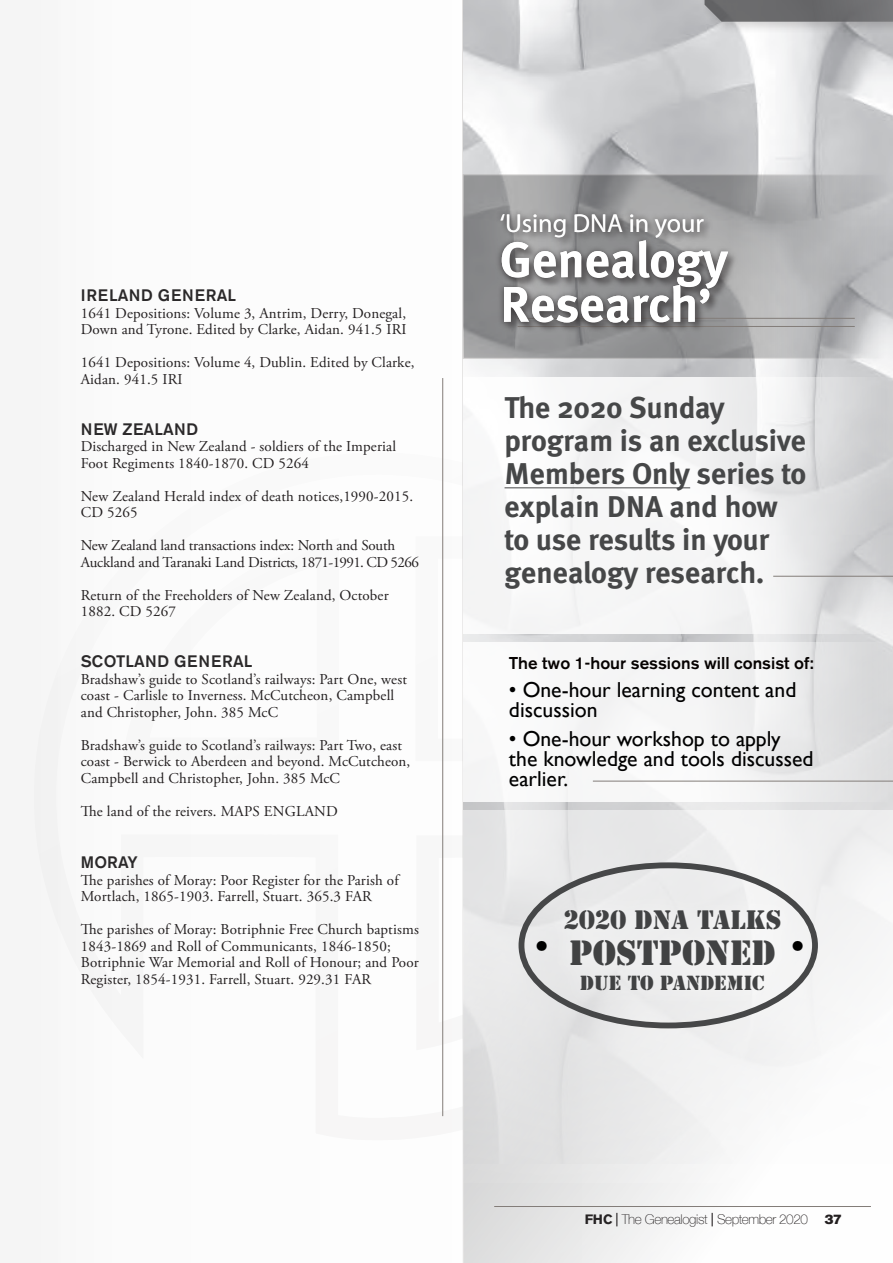
<style>
.page{position:relative;width:893px;height:1263px;background:#fff}
.page>*{position:absolute;margin:0;border:0;box-sizing:border-box;transform-origin:0 0}
.t1{font:700 50.1px/44.5px "Meta Plus";color:#fff}
.t2{font:35.85px "Adobe Garamond Pro";color:#000}
.t3{font:32.85px "Stencil Std";color:#414243}
.t4{font:700 30px/33px "Meta Plus";color:#464748}
.t5{font:25.95px "Myriad Pro";color:#fff}
.t6{font:24.9px "Stencil Std";color:#414243}
.t7{font:21.6px/20.1px "Gill Sans";color:#000}
.t8{font:19.05px "Stencil Std";color:#414243}
.t9{font:500 16.95px "Akzidenz Grotesk BE";color:#060201}
.accessions_text{font:500 16.5px "Akzidenz Grotesk BE";letter-spacing:.01em;color:#2b292a}
.accessions_text-2{font:500 16.5px "Akzidenz Grotesk BE";letter-spacing:.05em;color:#2b292a}
.accessions_text-3{font:15px/16.5px "Adobe Garamond Pro";letter-spacing:.01em;color:#231f20}
.accessions_text-4{font:15px/16.5px "Adobe Garamond Pro";letter-spacing:-.01em;color:#231f20}
.t10{font:100 13.5px "Helvetica Neue";letter-spacing:-.03em;color:#231f20}
.t11{font:13.5px "Akzidenz Grotesk BE Super";color:#231f20}
.s1{font-family:"Akzidenz Grotesk BE";font-weight:700}
.s2{font-family:"Akzidenz Grotesk BE";font-weight:400}
</style>
<div class="page">
<div style="left:0;top:0;width:137px;height:1263px;background:#f8f8f8"></div>
<svg style="left:443px;top:835px;width:1px;height:215px"></svg>
<svg style="left:463px;top:1183px;width:233px;height:80px"></svg>
<img style="left:463px;top:0;width:430px;height:810px">
<svg style="left:463px;top:175px;width:430px;height:183px;background:#9e9fa0"></svg>
<svg style="left:463px;top:377px;width:430px;height:257px;fill:#f4f4f5"></svg>
<div style="left:463px;top:642px;width:430px;height:159px;background:linear-gradient(to right,#fff,#e1e1e2)"></div>
<div style="left:463px;top:810px;width:430px;height:373px;background:linear-gradient(to right,#ddddde,#f8f9f9)"></div>
<hr style="left:494px;top:1206px;width:377px;height:1px;background:#837d79">
<hr style="left:505px;top:487px;width:185px;height:1px;background:#464748">
<hr style="left:773px;top:576px;width:120px;height:1px;background:#837d79">
<hr style="left:593px;top:781px;width:300px;height:1px;background:#837d79">
<div style="left:488px;top:204px;width:405px;height:138px;background:#fff;opacity:.75"></div>
<div style="left:544px;top:889px;width:257px;height:123px;background:#eeeeef"></div>
<div style="left:519px;top:862px;width:299px;height:166px;border:6px solid #464748;border-radius:50%"></div>
<div style="left:701px;top:0;width:192px;height:34px;background:#231f20;opacity:.21"></div>
<svg style="left:687px;top:0;width:206px;height:22px;background:#757577"></svg>
<hr style="left:442px;top:378px;width:1px;height:738px;background:#837d79">
<p class="accessions_text-2" style="left:81px;top:285px;width:157px">IRELAND GENERAL</p>
<p class="accessions_text-3" style="left:81px;top:305px;width:327px">1641 Depositions: Volume 3, Antrim, Derry, Donegal,<br>Down and Tyrone. Edited by Clarke, Aidan. 941.5 IRI</p>
<p class="accessions_text-3" style="left:81px;top:355px;width:335px">1641 Depositions: Volume 4, Dublin. Edited by Clarke,<br>Aidan. 941.5 IRI</p>
<p class="accessions_text" style="left:81px;top:419px;width:119px">NEW ZEALAND</p>
<p class="accessions_text-3" style="left:81px;top:439px;width:317px">Discharged in New Zealand - soldiers of the Imperial<br>Foot Regiments 1840-1870. CD 5264</p>
<p class="accessions_text-3" style="left:81px;top:488px;width:334px">New Zealand Herald index of death notices,1990-2015.<br>CD 5265</p>
<p class="accessions_text-4" style="left:81px;top:538px;width:340px">New Zealand land transactions index: North and South<br>Auckland and Taranaki Land Districts, 1871-1991. CD 5266</p>
<p class="accessions_text-3" style="left:81px;top:587px;width:309px">Return of the Freeholders of New Zealand, October<br>1882. CD 5267</p>
<p class="accessions_text" style="left:81px;top:651px;width:173px">SCOTLAND GENERAL</p>
<p class="accessions_text-3" style="left:81px;top:671px;width:328px">Bradshaw’s guide to Scotland’s railways: Part One, west coast - Carlisle to Inverness. McCutcheon, Campbell and Christopher, John. 385 McC</p>
<p class="accessions_text-3" style="left:81px;top:737px;width:331px">Bradshaw’s guide to Scotland’s railways: Part Two, east coast - Berwick to Aberdeen and beyond. McCutcheon,<br>Campbell and Christopher, John. 385 McC</p>
<p class="accessions_text-3" style="left:81px;top:803px;width:258px">The land of the reivers. MAPS ENGLAND</p>
<p class="accessions_text" style="left:81px;top:852px;width:59px">MORAY</p>
<p class="accessions_text-3" style="left:81px;top:872px;width:319px">The parishes of Moray: Poor Register for the Parish of<br>Mortlach, 1865-1903. Farrell, Stuart. 365.3 FAR</p>
<p class="accessions_text-3" style="left:81px;top:922px;width:340px">The parishes of Moray: Botriphnie Free Church baptisms 1843-1869 and Roll of Communicants, 1846-1850; Botriphnie War Memorial and Roll of Honour; and Poor Register, 1854-1931. Farrell, Stuart. 929.31 FAR</p>
<h3 class="t5" style="left:500px;top:207px;width:206px">‘Using DNA in your</h3>
<h1 class="t1" style="left:500px;top:237px;width:230px">Genealogy<br>Research’</h1>
<p class="t4" style="left:505px;top:391px;width:303px">The 2020 Sunday program is an exclusive<br>Members Only series to explain DNA and how to use results in your genealogy research.</p>
<p class="t9" style="left:509px;top:653px;width:306px">The two 1-hour sessions will consist of:</p>
<p class="t7" style="left:509px;top:679px;width:289px">• One-hour learning content and discussion</p>
<p class="t7" style="left:509px;top:728px;width:306px">• One-hour workshop to apply the knowledge and tools discussed earlier.</p>
<p class="t6" style="left:563px;top:904px;width:220px">2020 DNA TALKS</p>
<p class="t3" style="left:569px;top:932px;width:208px">POSTPONED</p>
<p class="t8" style="left:580px;top:971px;width:186px">DUE TO PANDEMIC</p>
<p class="t2" style="left:535px;top:925px;width:15px">•</p>
<p class="t2" style="left:791px;top:925px;width:15px">•</p>
<p class="t10" style="left:585px;top:1209px;width:225px"><span class="s1">FHC</span> <span class="s2">|</span> The Genealogist <span class="s2">|</span> September 2020</p>
<p class="t11" style="left:825px;top:1211px;width:18px">37</p>
</div>
